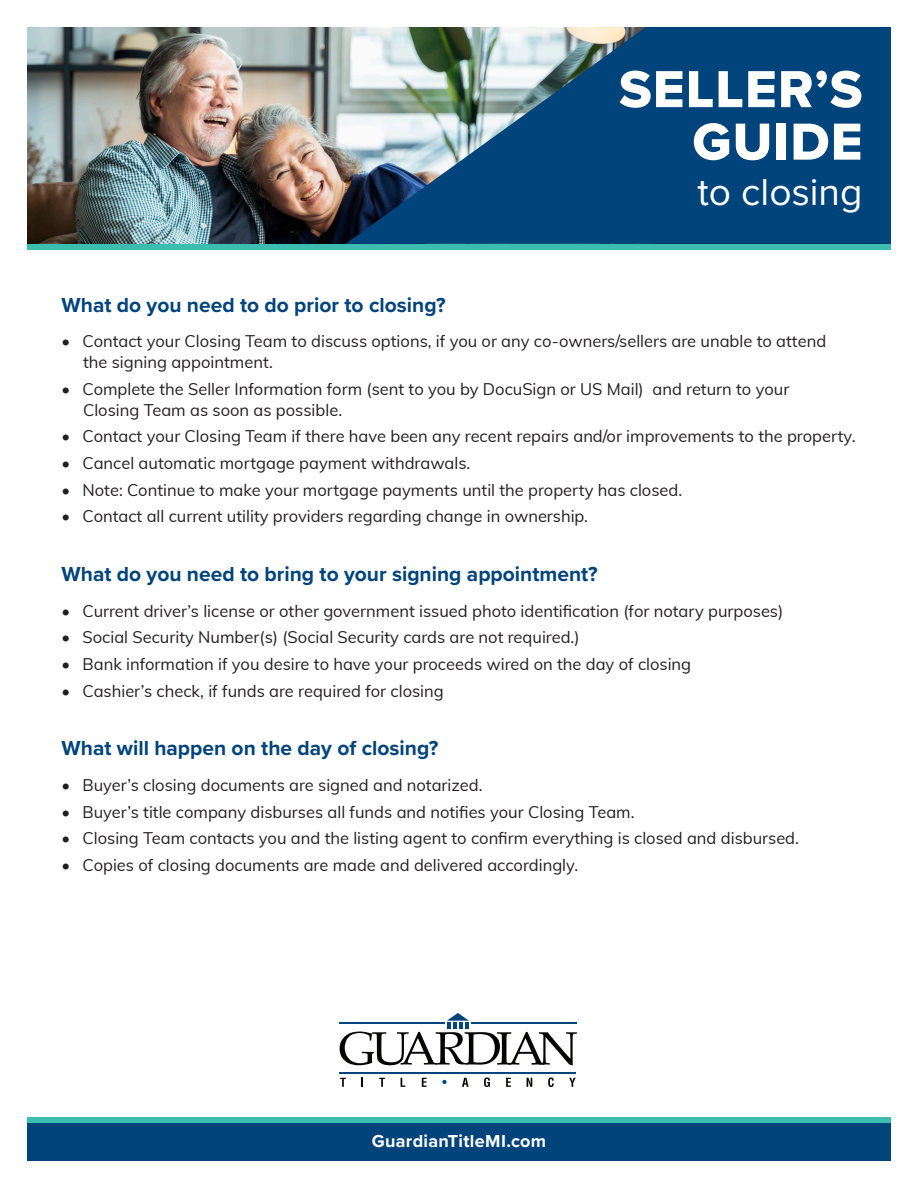
<style>
.page{position:relative;width:918px;height:1188px;background:#fff}
.page>*{position:absolute;margin:0;border:0;box-sizing:border-box;transform-origin:0 0}
.t1{font:54px/52.5px "Proxima Nova Extrabld";letter-spacing:.02em;color:#fff;text-align:right}
.t2{font:39px "Proxima Nova";color:#fff}
.t3{font:700 21px "Proxima Nova";color:#00447b}
.t4{font:700 18px "Proxima Nova";letter-spacing:.015em;color:#fff}
.t5{font:16.5px/20.7px "Muli";color:#231f20}
</style>
<div class="page">
<img style="left:27px;top:27px;width:319px;height:217px">
<div style="left:27px;top:244px;width:864px;height:6px;background:#3bbdaf"></div>
<svg style="left:346px;top:27px;width:545px;height:217px;background:#2b6188"></svg>
<div style="left:27px;top:1123px;width:864px;height:38px;background:#00447b"></div>
<div style="left:27px;top:1118px;width:864px;height:5px;background:#3bbdaf"></div>
<svg style="left:442px;top:1080px;width:5px;height:4px"></svg>
<svg style="left:340px;top:1013px;width:237px;height:52px"></svg>
<svg style="left:340px;top:1078px;width:6px;height:9px"></svg>
<svg style="left:379px;top:1078px;width:6px;height:9px"></svg>
<svg style="left:401px;top:1078px;width:4px;height:9px"></svg>
<svg style="left:422px;top:1078px;width:5px;height:9px"></svg>
<svg style="left:506px;top:1078px;width:5px;height:9px"></svg>
<svg style="left:527px;top:1078px;width:5px;height:9px"></svg>
<svg style="left:548px;top:1078px;width:6px;height:9px"></svg>
<svg style="left:569px;top:1078px;width:7px;height:9px"></svg>
<svg style="left:462px;top:1078px;width:7px;height:9px"></svg>
<svg style="left:484px;top:1078px;width:6px;height:9px"></svg>
<hr style="left:340px;top:1023px;width:105px;height:1px;background:#00447b">
<hr style="left:472px;top:1023px;width:105px;height:1px;background:#00447b">
<hr style="left:340px;top:1072px;width:236px;height:2px;background:#00447b">
<p class="t1" style="left:619px;top:62px;width:245px">SELLER’S<br>GUIDE</p>
<p class="t2" style="left:697px;top:163px;width:167px">to closing</p>
<p class="t3" style="left:62px;top:289px;width:386px">What do you need to do prior to closing?</p>
<p class="t5" style="left:83px;top:330px;width:745px;text-indent:-22px">• Contact your Closing Team to discuss options, if you or any co-owners/sellers are unable to attend the signing appointment.</p>
<p class="t5" style="left:83px;top:378px;width:708px;text-indent:-22px">• Complete the Seller Information form (sent to you by DocuSign or US Mail) and return to your<br>Closing Team as soon as possible.</p>
<p class="t5" style="left:62px;top:425px;width:795px">• Contact your Closing Team if there have been any recent repairs and/or improvements to the property.</p>
<p class="t5" style="left:62px;top:452px;width:410px">• Cancel automatic mortgage payment withdrawals.</p>
<p class="t5" style="left:62px;top:479px;width:622px">• Note: Continue to make your mortgage payments until the property has closed.</p>
<p class="t5" style="left:62px;top:505px;width:528px">• Contact all current utility providers regarding change in ownership.</p>
<p class="t3" style="left:62px;top:558px;width:538px">What do you need to bring to your signing appointment?</p>
<p class="t5" style="left:62px;top:600px;width:723px">• Current driver’s license or other government issued photo identification (for notary purposes)</p>
<p class="t5" style="left:62px;top:626px;width:520px">• Social Security Number(s) (Social Security cards are not required.)</p>
<p class="t5" style="left:62px;top:653px;width:631px">• Bank information if you desire to have your proceeds wired on the day of closing</p>
<p class="t5" style="left:62px;top:680px;width:384px">• Cashier’s check, if funds are required for closing</p>
<p class="t3" style="left:62px;top:733px;width:378px">What will happen on the day of closing?</p>
<p class="t5" style="left:62px;top:774px;width:423px">• Buyer’s closing documents are signed and notarized.</p>
<p class="t5" style="left:62px;top:801px;width:575px">• Buyer’s title company disburses all funds and notifies your Closing Team.</p>
<p class="t5" style="left:62px;top:827px;width:739px">• Closing Team contacts you and the listing agent to confirm everything is closed and disbursed.</p>
<p class="t5" style="left:62px;top:854px;width:518px">• Copies of closing documents are made and delivered accordingly.</p>
<p class="t4" style="left:372px;top:1128px;width:176px">GuardianTitleMI.com</p>
</div>
